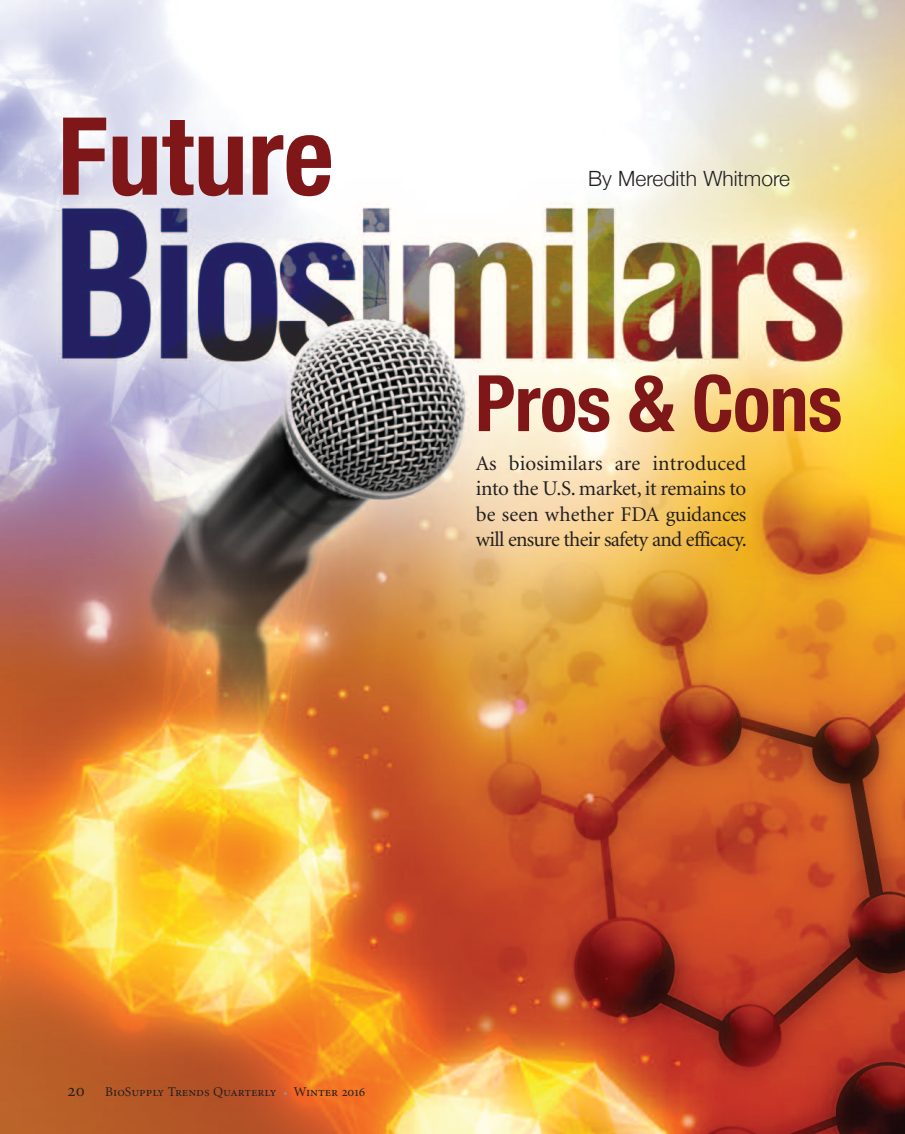
<style>
.page{position:relative;width:905px;height:1134px;background:#fff}
.page>*{position:absolute;margin:0;border:0;box-sizing:border-box;transform-origin:0 0}
.t1{font:700 condensed 108px "Helvetica Neue";color:#7f1617}
.t2{font:700 condensed 78px "Helvetica Neue";letter-spacing:-.01em;color:#7f1617}
.t3{font:21px/25.5px "Minion";letter-spacing:-.035em;color:#231f20;text-align:justify}
.t4{font:300 21px "Helvetica Neue";color:#231f20}
.t5{font:13.5px "Minion Regular SC";color:#231f20}
.s1{font-size:18px}
.s2{color:#939598}
</style>
<div class="page">
<img style="left:0;top:0;width:904px;height:1134px">
<h1 class="t1" style="left:58px;top:118px;width:277px">Future</h1>
<p class="t4" style="left:588px;top:166px;width:204px">By Meredith Whitmore</p>
<h2 class="t2" style="left:475px;top:375px;width:369px">Pros &amp; Cons</h2>
<p class="t3" style="left:476px;top:452px;width:273px">As biosimilars are introduced into the U.S. market, it remains to be seen whether FDA guidances will ensure their safety and efficacy.</p>
<p class="t5" style="left:68px;top:1087px;width:299px"><span class="s1">20</span> BioSupply Trends Quarterly <span class="s2">•</span> Winter 2016</p>
</div>
